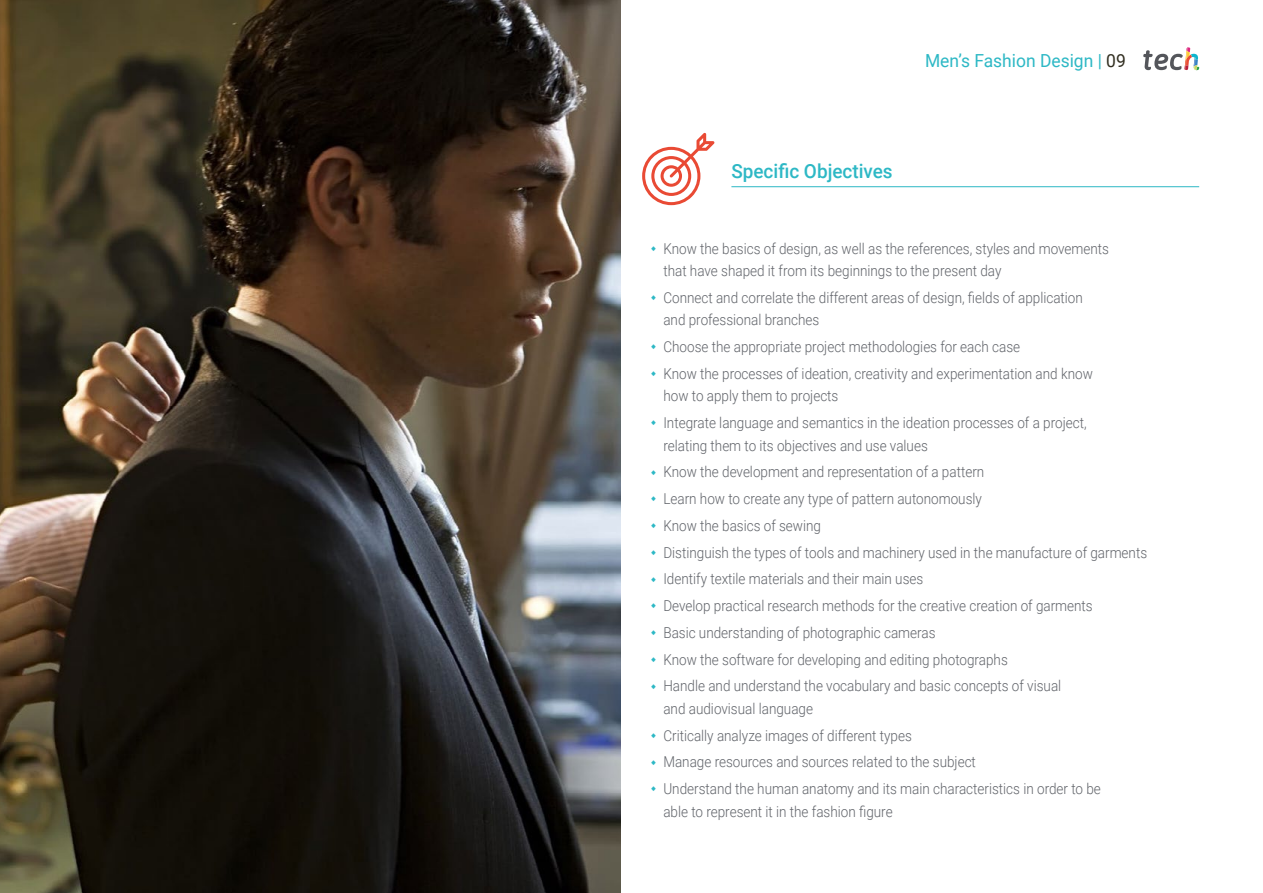
<style>
.page{position:relative;width:1263px;height:893px;background:#fff}
.page>*{position:absolute;margin:0;border:0;box-sizing:border-box;transform-origin:0 0}
.t1{font:500 19.5px "Roboto";color:#2db8c5}
.t2{font:18px "Roboto";color:#2db8c5}
.t3{font:300 15px/26.7px "Roboto";color:#61646a;scale:.9 1}
.s1{color:#312e20}
</style>
<div class="page">
<img style="left:0;top:0;width:621px;height:893px">
<hr style="left:731px;top:186px;width:468px;height:1px;background:#2db8c5">
<svg style="left:642px;top:133px;width:72px;height:72px"></svg>
<svg style="left:1143px;top:47px;width:56px;height:24px"></svg>
<p class="t2" style="left:925px;top:48px;width:202px">Men’s Fashion Design | <span class="s1">09</span></p>
<h1 class="t1" style="left:731px;top:158px;width:163px">Specific Objectives</h1>
<p class="t3" style="left:663px;top:236px;width:497px;line-height:22.5px">Know the basics of design, as well as the references, styles and movements that have shaped it from its beginnings to the present day</p>
<p class="t3" style="left:663px;top:286px;width:468px;line-height:22.5px">Connect and correlate the different areas of design, fields of application and professional branches</p>
<p class="t3" style="left:663px;top:333px;width:479px">Choose the appropriate project methodologies for each case<br>Know the processes of ideation, creativity and experimentation and know</p>
<p class="t3" style="left:663px;top:382px;width:472px">how to apply them to projects<br>Integrate language and semantics in the ideation processes of a project,</p>
<p class="t3" style="left:663px;top:431px;width:539px">relating them to its objectives and use values<br>Know the development and representation of a pattern<br>Learn how to create any type of pattern autonomously<br>Know the basics of sewing<br>Distinguish the types of tools and machinery used in the manufacture of garments Identify textile materials and their main uses<br>Develop practical research methods for the creative creation of garments<br>Basic understanding of photographic cameras<br>Know the software for developing and editing photographs<br>Handle and understand the vocabulary and basic concepts of visual</p>
<p class="t3" style="left:663px;top:695px;width:488px">and audiovisual language<br>Critically analyze images of different types<br>Manage resources and sources related to the subject<br>Understand the human anatomy and its main characteristics in order to be</p>
<p class="t3" style="left:663px;top:797px;width:256px">able to represent it in the fashion figure</p>
</div>
